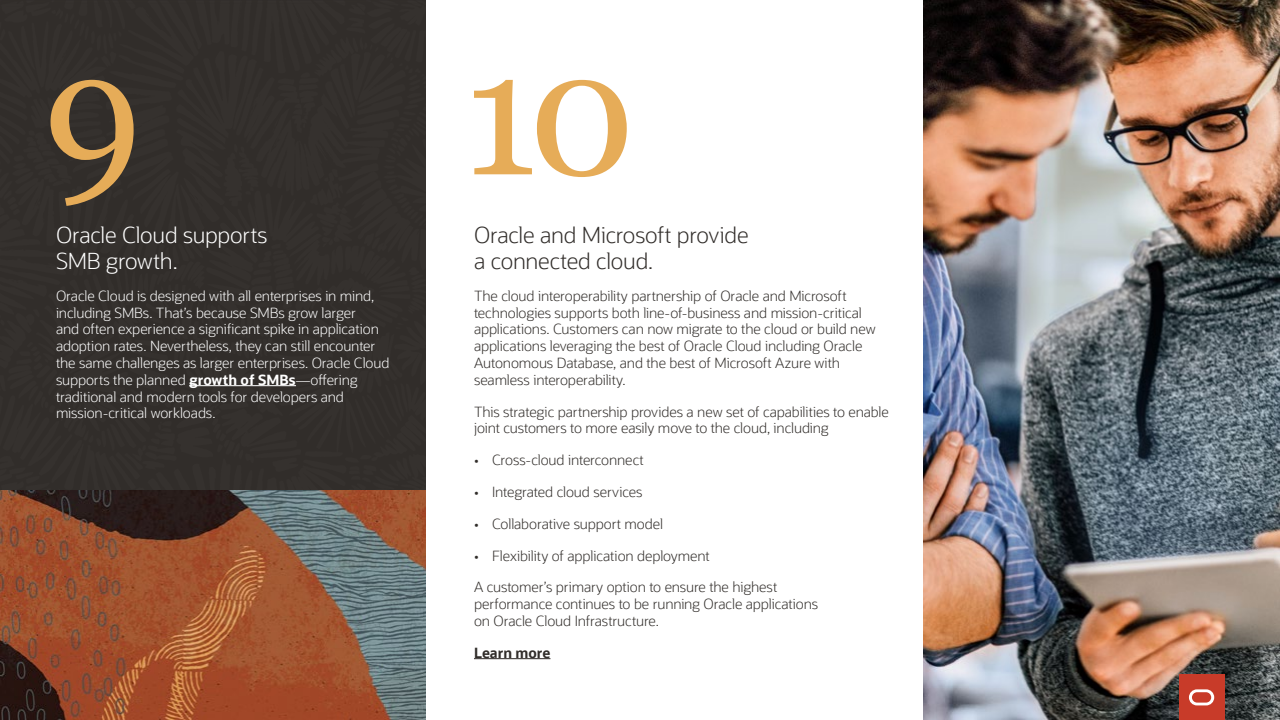
<style>
.page{position:relative;width:1280px;height:720px;background:#fff}
.page>*{position:absolute;margin:0;border:0;box-sizing:border-box;transform-origin:0 0}
.Body{font:175px "Georgia";color:#e6ac58}
.t1{font:300 22px/26.4px "Oracle Sans";letter-spacing:-.01em;color:#312d2a}
.t2{font:300 22px/26.4px "Oracle Sans";letter-spacing:-.01em;color:#fff}
.t3{font:300 14px/16.8px "Oracle Sans";letter-spacing:-.01em;color:#312d2a}
.t4{font:300 14px/16.8px "Oracle Sans";letter-spacing:-.01em;color:#fff}
.t5{font:700 14px "Oracle Sans";color:#312d2a}
.s1{font-weight:700}
</style>
<div class="page">
<div style="left:0;top:0;width:425px;height:490px;background:#332f2c"></div>
<img style="left:0;top:490px;width:425px;height:230px">
<hr style="left:189px;top:385px;width:107px;height:1px;background:#fff">
<hr style="left:474px;top:658px;width:76px;height:1px;background:#312d2a">
<img style="left:923px;top:0;width:356px;height:720px">
<div style="left:1179px;top:675px;width:45px;height:45px;background:#c83b29"></div>
<svg style="left:1189px;top:689px;width:25px;height:16px"></svg>
<p class="Body" style="left:43px;top:-14px;width:101px">9</p>
<p class="Body" style="left:463px;top:-14px;width:174px">10</p>
<p class="t2" style="left:56px;top:222px;width:213px">Oracle Cloud supports<br>SMB growth.</p>
<p class="t4" style="left:56px;top:287px;width:335px">Oracle Cloud is designed with all enterprises in mind, including SMBs. That’s because SMBs grow larger<br>and often experience a significant spike in application adoption rates. Nevertheless, they can still encounter the same challenges as larger enterprises. Oracle Cloud supports the planned <span class="s1">growth of SMBs</span>—offering traditional and modern tools for developers and mission-critical workloads.</p>
<p class="t1" style="left:474px;top:222px;width:276px">Oracle and Microsoft provide a connected cloud.</p>
<p class="t3" style="left:474px;top:287px;width:403px">The cloud interoperability partnership of Oracle and Microsoft technologies supports both line-of-business and mission-critical applications. Customers can now migrate to the cloud or build new applications leveraging the best of Oracle Cloud including Oracle Autonomous Database, and the best of Microsoft Azure with seamless interoperability.</p>
<p class="t3" style="left:474px;top:403px;width:416px">This strategic partnership provides a new set of capabilities to enable joint customers to more easily move to the cloud, including</p>
<p class="t3" style="left:474px;top:452px;width:171px">• Cross-cloud interconnect</p>
<p class="t3" style="left:474px;top:484px;width:170px">• Integrated cloud services</p>
<p class="t3" style="left:474px;top:515px;width:191px">• Collaborative support model</p>
<p class="t3" style="left:474px;top:547px;width:237px">• Flexibility of application deployment</p>
<p class="t3" style="left:474px;top:579px;width:346px">A customer’s primary option to ensure the highest performance continues to be running Oracle applications on Oracle Cloud Infrastructure.</p>
<p class="t5" style="left:474px;top:644px;width:78px">Learn more</p>
</div>
